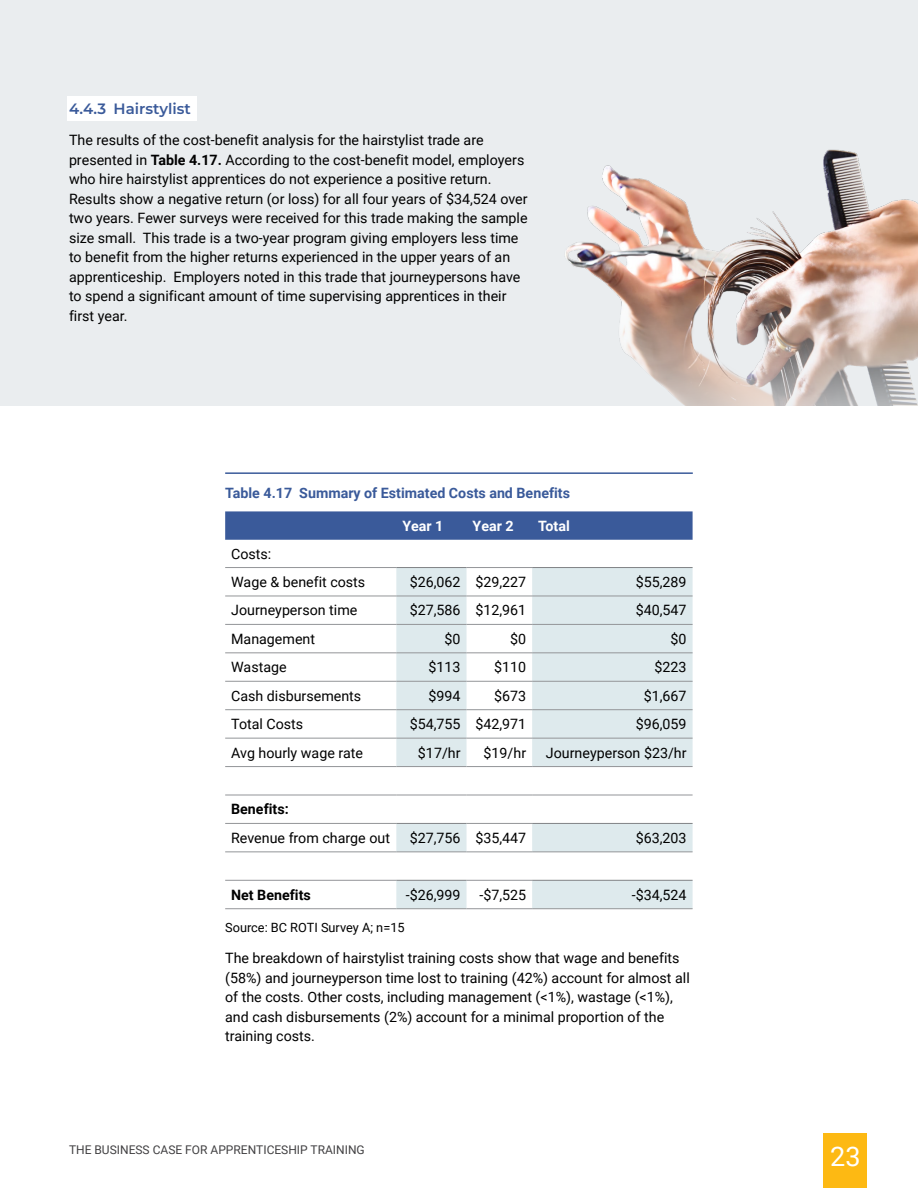
<style>
.page{position:relative;width:918px;height:1188px;background:#fff}
.page>*{position:absolute;margin:0;border:0;box-sizing:border-box;transform-origin:0 0}
.t1{font:27px "Roboto";color:#fff}
.Head_3{font:600 15px "Montserrat";color:#3a5a9a}
.Table_content_-_Left{font:14.25px/19.5px "Roboto";color:#000}
.Table_content_-_Righ{font:14.25px "Roboto";color:#000}
.Table_title{font:700 14.25px "Roboto";color:#3a5a9a}
.Table_content_-_Left-2{font:700 14.25px "Roboto";color:#000}
.Table_Header{font:700 14.25px "Roboto";color:#fff}
.Table_note{font:12.75px "Roboto";color:#000}
.t2{font:12px "Roboto";color:#414042}
.s1{font-weight:700}
</style>
<div class="page">
<div style="left:0;top:0;width:918px;height:406px;background:#eaedef"></div>
<img style="left:565px;top:149px;width:353px;height:257px">
<div style="left:67px;top:96px;width:130px;height:24px;background:#fff"></div>
<hr style="left:225px;top:472px;width:468px;height:2px;background:#3a5a9a">
<svg style="left:225px;top:511px;width:468px;height:29px;background:#3e5e9c"></svg>
<svg style="left:225px;top:595px;width:171px;height:285px"></svg>
<svg style="left:396px;top:568px;width:297px;height:340px;fill:#deeaed"></svg>
<hr style="left:225px;top:567px;width:171px;height:1px;background:#939598">
<hr style="left:467px;top:567px;width:65px;height:1px;background:#939598">
<hr style="left:225px;top:596px;width:171px;height:1px;background:#939598">
<hr style="left:396px;top:596px;width:71px;height:1px;background:#939598">
<hr style="left:467px;top:596px;width:65px;height:1px;background:#939598">
<hr style="left:532px;top:596px;width:161px;height:1px;background:#939598">
<hr style="left:225px;top:624px;width:171px;height:1px;background:#939598">
<hr style="left:396px;top:624px;width:71px;height:1px;background:#939598">
<hr style="left:467px;top:624px;width:65px;height:1px;background:#939598">
<hr style="left:532px;top:624px;width:161px;height:1px;background:#939598">
<hr style="left:225px;top:652px;width:171px;height:1px;background:#939598">
<hr style="left:396px;top:652px;width:71px;height:1px;background:#939598">
<hr style="left:467px;top:652px;width:65px;height:1px;background:#939598">
<hr style="left:532px;top:652px;width:161px;height:1px;background:#939598">
<hr style="left:225px;top:681px;width:171px;height:1px;background:#939598">
<hr style="left:396px;top:681px;width:71px;height:1px;background:#939598">
<hr style="left:467px;top:681px;width:65px;height:1px;background:#939598">
<hr style="left:532px;top:681px;width:161px;height:1px;background:#939598">
<hr style="left:225px;top:709px;width:171px;height:1px;background:#939598">
<hr style="left:396px;top:709px;width:71px;height:1px;background:#939598">
<hr style="left:467px;top:709px;width:65px;height:1px;background:#939598">
<hr style="left:532px;top:709px;width:161px;height:1px;background:#939598">
<hr style="left:225px;top:738px;width:171px;height:1px;background:#939598">
<hr style="left:396px;top:738px;width:71px;height:1px;background:#939598">
<hr style="left:467px;top:738px;width:65px;height:1px;background:#939598">
<hr style="left:532px;top:738px;width:161px;height:1px;background:#939598">
<hr style="left:225px;top:766px;width:171px;height:1px;background:#939598">
<hr style="left:467px;top:766px;width:65px;height:1px;background:#939598">
<hr style="left:225px;top:795px;width:171px;height:1px;background:#939598">
<hr style="left:396px;top:795px;width:71px;height:1px;background:#939598">
<hr style="left:467px;top:795px;width:65px;height:1px;background:#939598">
<hr style="left:532px;top:795px;width:161px;height:1px;background:#939598">
<hr style="left:225px;top:823px;width:171px;height:1px;background:#939598">
<hr style="left:467px;top:823px;width:65px;height:1px;background:#939598">
<hr style="left:225px;top:851px;width:171px;height:1px;background:#939598">
<hr style="left:467px;top:851px;width:65px;height:1px;background:#939598">
<hr style="left:225px;top:880px;width:171px;height:1px;background:#939598">
<hr style="left:467px;top:880px;width:65px;height:1px;background:#939598">
<hr style="left:225px;top:908px;width:171px;height:1px;background:#939598">
<hr style="left:467px;top:908px;width:65px;height:1px;background:#939598">
<hr style="left:396px;top:567px;width:71px;height:1px;background:#808285">
<hr style="left:396px;top:823px;width:71px;height:1px;background:#808285">
<hr style="left:396px;top:766px;width:71px;height:1px;background:#939598">
<hr style="left:396px;top:851px;width:71px;height:1px;background:#939598">
<hr style="left:532px;top:567px;width:161px;height:1px;background:#808285">
<hr style="left:532px;top:823px;width:161px;height:1px;background:#808285">
<hr style="left:396px;top:880px;width:71px;height:1px;background:#808285">
<hr style="left:532px;top:880px;width:161px;height:1px;background:#808285">
<hr style="left:532px;top:766px;width:161px;height:1px;background:#939598">
<hr style="left:532px;top:851px;width:161px;height:1px;background:#939598">
<hr style="left:396px;top:908px;width:71px;height:1px;background:#939598">
<hr style="left:532px;top:908px;width:161px;height:1px;background:#939598">
<div style="left:824px;top:1134px;width:43px;height:54px;background:#fdb913"></div>
<h3 class="Head_3" style="left:69px;top:98px;width:123px">4.4.3 Hairstylist</h3>
<p class="Table_content_-_Left" style="left:69px;top:130px;width:460px">The results of the cost-benefit analysis for the hairstylist trade are presented in <span class="s1">Table 4.17.</span> According to the cost-benefit model, employers who hire hairstylist apprentices do not experience a positive return.<br>Results show a negative return (or loss) for all four years of $34,524 over two years. Fewer surveys were received for this trade making the sample size small. This trade is a two-year program giving employers less time to benefit from the higher returns experienced in the upper years of an apprenticeship. Employers noted in this trade that journeypersons have to spend a significant amount of time supervising apprentices in their first year.</p>
<p class="Table_title" style="left:225px;top:483px;width:346px">Table 4.17 Summary of Estimated Costs and Benefits</p>
<p class="Table_Header" style="left:402px;top:516px;width:43px">Year 1</p>
<p class="Table_Header" style="left:473px;top:516px;width:43px">Year 2</p>
<p class="Table_Header" style="left:538px;top:516px;width:33px">Total</p>
<p class="Table_content_-_Left" style="left:231px;top:543px;width:42px">Costs:</p>
<p class="Table_content_-_Left" style="left:231px;top:572px;width:136px">Wage &amp; benefit costs</p>
<p class="Table_content_-_Righ" style="left:410px;top:572px;width:52px">$26,062</p>
<p class="Table_content_-_Righ" style="left:475px;top:572px;width:52px">$29,227</p>
<p class="Table_content_-_Righ" style="left:636px;top:572px;width:52px">$55,289</p>
<p class="Table_content_-_Left" style="left:231px;top:600px;width:128px">Journeyperson time</p>
<p class="Table_content_-_Righ" style="left:410px;top:600px;width:52px">$27,586</p>
<p class="Table_content_-_Righ" style="left:475px;top:600px;width:52px">$12,961</p>
<p class="Table_content_-_Righ" style="left:636px;top:600px;width:52px">$40,547</p>
<p class="Table_content_-_Left" style="left:231px;top:628px;width:85px">Management</p>
<p class="Table_content_-_Righ" style="left:445px;top:629px;width:18px">$0</p>
<p class="Table_content_-_Righ" style="left:510px;top:629px;width:18px">$0</p>
<p class="Table_content_-_Righ" style="left:671px;top:629px;width:18px">$0</p>
<p class="Table_content_-_Left" style="left:231px;top:657px;width:57px">Wastage</p>
<p class="Table_content_-_Righ" style="left:429px;top:657px;width:34px">$113</p>
<p class="Table_content_-_Righ" style="left:494px;top:657px;width:34px">$110</p>
<p class="Table_content_-_Righ" style="left:655px;top:657px;width:34px">$223</p>
<p class="Table_content_-_Left" style="left:231px;top:685px;width:132px">Cash disbursements</p>
<p class="Table_content_-_Righ" style="left:429px;top:686px;width:34px">$994</p>
<p class="Table_content_-_Righ" style="left:494px;top:686px;width:34px">$673</p>
<p class="Table_content_-_Righ" style="left:644px;top:686px;width:44px">$1,667</p>
<p class="Table_content_-_Left" style="left:231px;top:714px;width:74px">Total Costs</p>
<p class="Table_content_-_Righ" style="left:410px;top:714px;width:52px">$54,755</p>
<p class="Table_content_-_Righ" style="left:475px;top:714px;width:52px">$42,971</p>
<p class="Table_content_-_Righ" style="left:636px;top:714px;width:52px">$96,059</p>
<p class="Table_content_-_Left" style="left:231px;top:742px;width:133px">Avg hourly wage rate</p>
<p class="Table_content_-_Righ" style="left:418px;top:743px;width:44px">$17/hr</p>
<p class="Table_content_-_Righ" style="left:484px;top:743px;width:44px">$19/hr</p>
<p class="Table_content_-_Righ" style="left:546px;top:743px;width:142px">Journeyperson $23/hr</p>
<p class="Table_content_-_Left-2" style="left:231px;top:799px;width:59px">Benefits:</p>
<p class="Table_content_-_Left" style="left:231px;top:828px;width:160px">Revenue from charge out</p>
<p class="Table_content_-_Righ" style="left:410px;top:828px;width:52px">$27,756</p>
<p class="Table_content_-_Righ" style="left:475px;top:828px;width:52px">$35,447</p>
<p class="Table_content_-_Righ" style="left:636px;top:828px;width:52px">$63,203</p>
<p class="Table_content_-_Left-2" style="left:231px;top:885px;width:81px">Net Benefits</p>
<p class="Table_content_-_Righ" style="left:406px;top:885px;width:56px">-$26,999</p>
<p class="Table_content_-_Righ" style="left:479px;top:885px;width:48px">-$7,525</p>
<p class="Table_content_-_Righ" style="left:632px;top:885px;width:56px">-$34,524</p>
<p class="Table_note" style="left:225px;top:918px;width:181px">Source: BC ROTI Survey A; n=15</p>
<p class="Table_content_-_Left" style="left:225px;top:948px;width:466px">The breakdown of hairstylist training costs show that wage and benefits (58%) and journeyperson time lost to training (42%) account for almost all of the costs. Other costs, including management (&lt;1%), wastage (&lt;1%), and cash disbursements (2%) account for a minimal proportion of the training costs.</p>
<p class="t2" style="left:69px;top:1141px;width:297px">THE BUSINESS CASE FOR APPRENTICESHIP TRAINING</p>
<h1 class="t1" style="left:830px;top:1138px;width:32px">23</h1>
</div>
